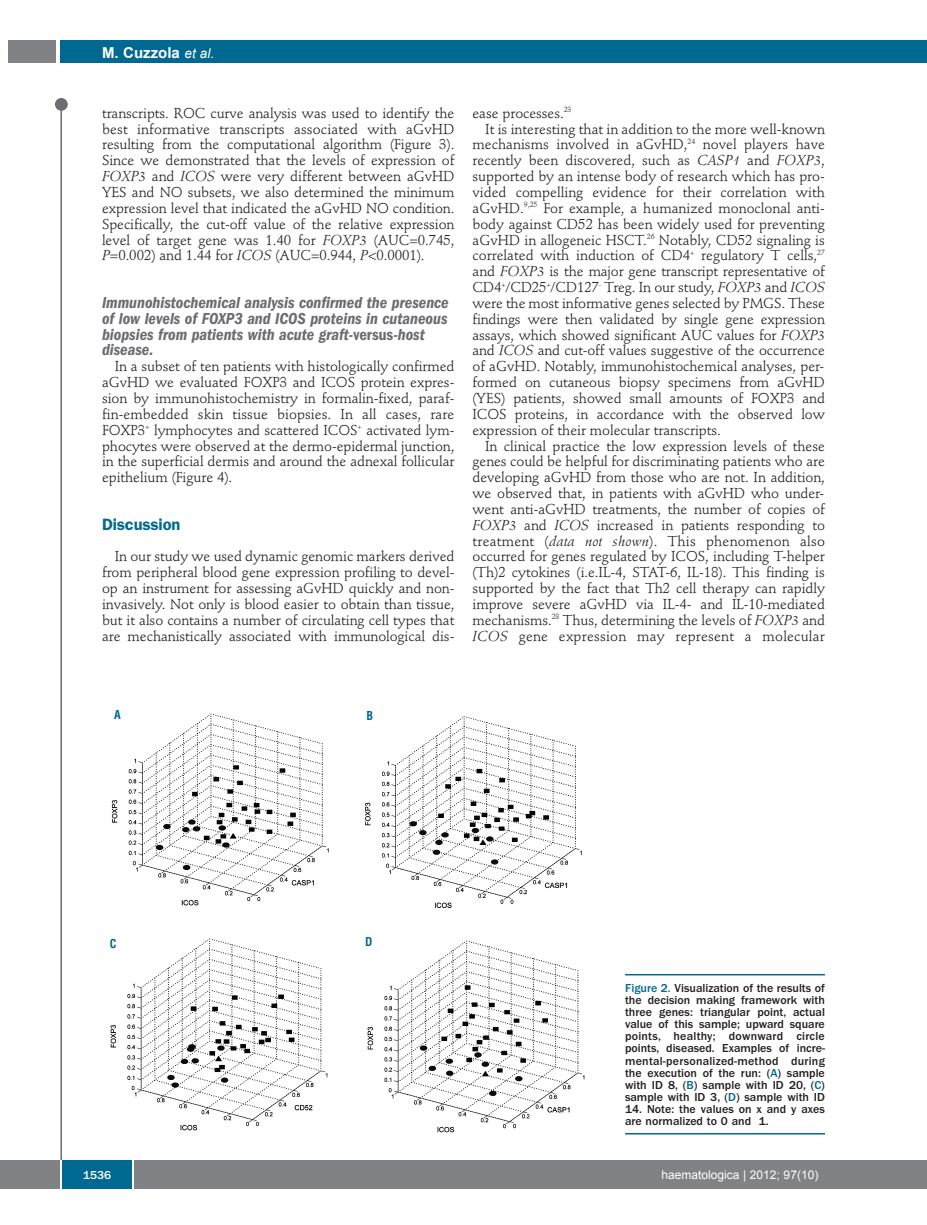
<style>
.page{position:relative;width:927px;height:1225px;background:#fff}
.page>*{position:absolute;margin:0;border:0;box-sizing:border-box;transform-origin:0 0}
.t1{font:italic 600 condensed 16.5px/15.9px "Franklin Gothic";color:#6c6d70}
.t2{font:600 16.5px "Franklin Gothic";letter-spacing:-.01em;color:#006991}
.t3{font:700 15px "Arial";color:#fff}
.t4{font:14.25px/15.9px "Stempel Schneidler";letter-spacing:-.005em;color:#231f20;text-align:justify}
.t5{font:14.25px "Stempel Schneidler";letter-spacing:.015em;color:#231f20}
.t6{font:500 12px/12px "Franklin Gothic";color:#231f20;text-align:justify}
.t7{font:12px "Arial";color:#fff}
.t8{font:500 12px "Franklin Gothic";color:#fff}
.t9{font:700 condensed 12px "Helvetica";color:#006991}
.s1{font-weight:400;font-style:italic;font-size:13.5px}
.s2{font-style:italic}
.s3{font-style:normal}
.s4{color:#006991}
</style>
<div class="page">
<div style="left:911px;top:40px;width:16px;height:22px;background:#006991"></div>
<div style="left:910px;top:1160px;width:17px;height:28px;background:#808285"></div>
<div style="left:55px;top:98px;width:13px;height:13px;background:#6c6d70;border-radius:50%"></div>
<hr style="left:60px;top:101px;width:2px;height:1061px;background:#6c6d70">
<div style="left:60px;top:40px;width:852px;height:22px;background:#006991"></div>
<div style="left:9px;top:40px;width:47px;height:22px;background:#808285"></div>
<div style="left:0;top:1160px;width:911px;height:28px;background:#808285"></div>
<div style="left:62px;top:1160px;width:71px;height:28px;background:#006991"></div>
<hr style="left:60px;top:1160px;width:2px;height:28px;background:#fff">
<svg style="left:133px;top:1160px;width:1px;height:28px"></svg>
<img style="left:110px;top:713px;width:475px;height:420px">
<hr style="left:625px;top:974px;width:200px;height:1px;background:#006991">
<hr style="left:625px;top:1133px;width:200px;height:1px;background:#006991">
<div style="left:361px;top:708px;width:17px;height:17px;background:#fff"></div>
<div style="left:109px;top:707px;width:17px;height:17px;background:#fff"></div>
<div style="left:105px;top:936px;width:17px;height:17px;background:#fff"></div>
<div style="left:360px;top:933px;width:17px;height:17px;background:#fff"></div>
<p class="t3" style="left:102px;top:44px;width:114px">m. Cuzzola <span class="s1">et al.</span></p>
<p class="t4" style="left:102px;top:106px;width:354px">transcripts. ROC curve analysis was used to identify the best informative transcripts associated with aGvHD resulting from the computational algorithm (Figure 3).<br>Since we demonstrated that the levels of expression of <span class="s2">FOXP3</span> and <span class="s2">ICOS</span> were very different between aGvHD YES and NO subsets, we also determined the minimum expression level that indicated the aGvHD NO condition.<br>Specifically, the cut-off value of the relative expression level of target gene was 1.40 for <span class="s2">FOXP3</span> (AUC=0.745, <span class="s2">P</span>=0.002) and 1.44 for <span class="s2">ICOS</span> (AUC=0.944, <span class="s2">P</span>&lt;0.0001).</p>
<p class="t1" style="left:102px;top:295px;width:348px">Immunohistochemical analysis confirmed the presence of low levels of FOXP3 and ICOS proteins in cutaneous biopsies from patients with acute graft-<span class="s3">versus</span>-host disease.</p>
<p class="t4" style="left:102px;top:360px;width:354px;text-indent:13px">In a subset of ten patients with histologically confirmed aGvHD we evaluated FOXP3 and ICOS protein expres&shy;sion by immunohistochemistry in formalin-fixed, paraf&shy;fin-embedded skin tissue biopsies. In all cases, rare FOXP3<sup>+</sup> lymphocytes and scattered ICOS<sup>+</sup> activated lym&shy;phocytes were observed at the dermo-epidermal junction, in the superficial dermis and around the adnexal follicular epithelium (Figure 4).</p>
<p class="t2" style="left:102px;top:518px;width:80px">Discussion</p>
<p class="t4" style="left:102px;top:550px;width:354px;text-indent:13px">In our study we used dynamic genomic markers derived from peripheral blood gene expression profiling to devel&shy;op an instrument for assessing aGvHD quickly and non&shy;invasively. Not only is blood easier to obtain than tissue, but it also contains a number of circulating cell types that are mechanistically associated with immunological dis-</p>
<p class="t4" style="left:472px;top:106px;width:100px">ease processes.<sup>23</sup></p>
<p class="t4" style="left:485px;top:122px;width:341px">It is interesting that in addition to the more well-known</p>
<p class="t4" style="left:472px;top:138px;width:354px">mechanisms involved in aGvHD,<sup>24</sup> novel players have</p>
<p class="t4" style="left:472px;top:154px;width:354px">recently been discovered, such as <span class="s2">CASP1</span> and <span class="s2">FOXP3</span>,</p>
<p class="t4" style="left:472px;top:170px;width:354px">supported by an intense body of research which has pro-</p>
<p class="t4" style="left:472px;top:185px;width:354px">vided compelling evidence for their correlation with</p>
<p class="t4" style="left:472px;top:201px;width:354px">aGvHD.<sup>9,25</sup> For example, a humanized monoclonal anti-</p>
<p class="t4" style="left:472px;top:217px;width:354px">body against CD52 has been widely used for preventing</p>
<p class="t4" style="left:472px;top:233px;width:354px">aGvHD in allogeneic HSCT.<sup>26</sup> Notably, CD52 signaling is</p>
<p class="t4" style="left:472px;top:249px;width:354px">correlated with induction of CD4<sup>+</sup> regulatory T cells,<sup>27</sup></p>
<p class="t4" style="left:472px;top:265px;width:354px">and <span class="s2">FOXP3</span> is the major gene transcript representative of</p>
<p class="t4" style="left:472px;top:280px;width:354px">CD4<sup>+</sup>/CD25<sup>+</sup>/CD127<sup>-</sup> Treg. In our study, <span class="s2">FOXP3</span> and <span class="s2">ICOS</span></p>
<p class="t4" style="left:472px;top:296px;width:354px">were the most informative genes selected by PMGS. These</p>
<p class="t4" style="left:472px;top:312px;width:354px">findings were then validated by single gene expression</p>
<p class="t4" style="left:472px;top:328px;width:354px">assays, which showed significant AUC values for <span class="s2">FOXP3</span></p>
<p class="t4" style="left:472px;top:344px;width:354px">and <span class="s2">ICOS</span> and cut-off values suggestive of the occurrence</p>
<p class="t4" style="left:472px;top:360px;width:353px">of aGvHD. Notably, immunohistochemical analyses, per-</p>
<p class="t4" style="left:472px;top:376px;width:354px">formed on cutaneous biopsy specimens from aGvHD</p>
<p class="t4" style="left:472px;top:391px;width:354px">(YES) patients, showed small amounts of FOXP3 and</p>
<p class="t4" style="left:472px;top:407px;width:354px">ICOS proteins, in accordance with the observed low</p>
<p class="t4" style="left:472px;top:423px;width:250px">expression of their molecular transcripts.</p>
<p class="t4" style="left:485px;top:439px;width:341px">In clinical practice the low expression levels of these</p>
<p class="t4" style="left:472px;top:455px;width:354px">genes could be helpful for discriminating patients who are</p>
<p class="t4" style="left:472px;top:471px;width:354px">developing aGvHD from those who are not. In addition,</p>
<p class="t4" style="left:472px;top:486px;width:353px">we observed that, in patients with aGvHD who under-</p>
<p class="t4" style="left:472px;top:502px;width:354px">went anti-aGvHD treatments, the number of copies of</p>
<p class="t4" style="left:472px;top:518px;width:354px"><span class="s2">FOXP3</span> and <span class="s2">ICOS</span> increased in patients responding to</p>
<p class="t5" style="left:472px;top:535px;width:354px">treatment (<span class="s2">data not shown</span>). This phenomenon also</p>
<p class="t4" style="left:472px;top:550px;width:354px">occurred for genes regulated by ICOS, including T-helper</p>
<p class="t4" style="left:472px;top:566px;width:354px">(Th)2 cytokines (i.e.IL-4, STAT-6, IL-18). This finding is</p>
<p class="t4" style="left:472px;top:581px;width:354px">supported by the fact that Th2 cell therapy can rapidly</p>
<p class="t4" style="left:472px;top:597px;width:354px">improve severe aGvHD via IL-4- and IL-10-mediated</p>
<p class="t4" style="left:472px;top:613px;width:354px">mechanisms.<sup>28</sup> Thus, determining the levels of <span class="s2">FOXP3</span> and</p>
<p class="t5" style="left:472px;top:630px;width:354px"><span class="s2">ICOS</span> gene expression may represent a molecular</p>
<p class="t9" style="left:114px;top:707px;width:8px">A</p>
<p class="t9" style="left:367px;top:709px;width:8px">B</p>
<p class="t9" style="left:110px;top:936px;width:8px">C</p>
<p class="t9" style="left:365px;top:934px;width:9px">D</p>
<p class="t6" style="left:625px;top:983px;width:201px"><span class="s4">Figure 2.</span> Visualization of the results of the decision making framework with three genes: triangular point, actual value of this sample; upward square points, healthy; downward circle points, diseased. Examples of incre&shy;mental-personalized-method during the execution of the run: (<span class="s4">A</span>) sample with ID 8, (<span class="s4">B</span>) sample with ID 20, (<span class="s4">C</span>) sample with ID 3, (<span class="s4">D</span>) sample with ID</p>
<p class="t6" style="left:625px;top:1103px;width:201px">14. Note: the values on x and y axes are normalized to 0 and 1.</p>
<p class="t8" style="left:83px;top:1171px;width:30px">1536</p>
<p class="t7" style="left:661px;top:1168px;width:158px">haematologica | 2012; 97(10)</p>
</div>
